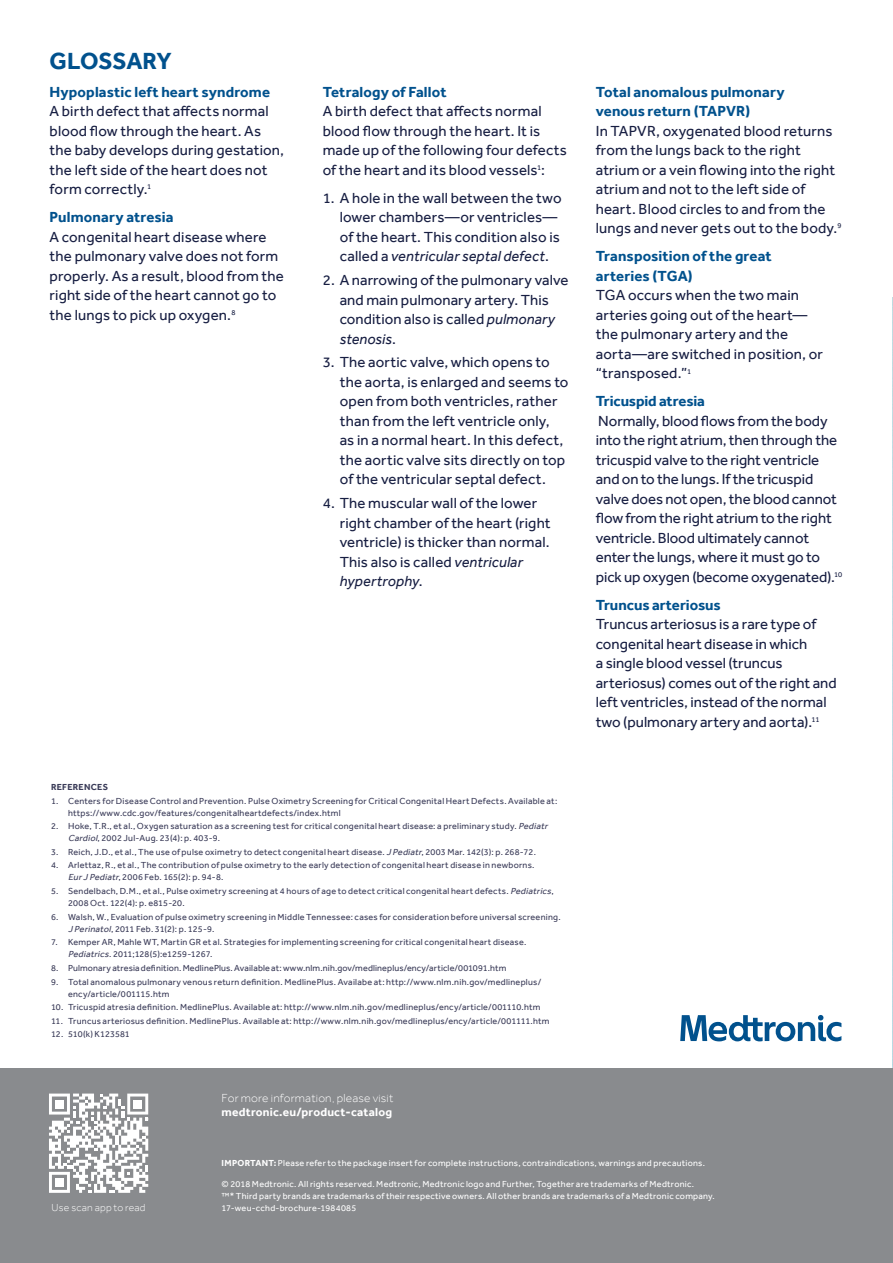
<style>
.page{position:relative;width:893px;height:1263px;background:#fff}
.page>*{position:absolute;margin:0;border:0;box-sizing:border-box;transform-origin:0 0}
.t1{font:700 24px "Effra";letter-spacing:-.01em;color:#01518d}
.t2{font:15px/19.5px "Effra";letter-spacing:.01em;color:#171e42}
.t3{font:700 15px/19.5px "Effra";letter-spacing:.01em;color:#01518d}
.t4{font:700 15px "Effra";letter-spacing:-.01em;color:#01518d}
.t5{font:300 12px "Effra";letter-spacing:.015em;color:#fff}
.t6{font:700 12px "Effra";letter-spacing:.02em;color:#fff}
.t7{font:300 10.5px "Effra";letter-spacing:.015em;color:#fff}
.t8{font:9px/12px "Effra";letter-spacing:.025em;color:#3a3b58}
.t9{font:9px/12px "Effra";letter-spacing:.03em;color:#fff}
.t10{font:9px "Effra";color:#3a3b58}
.t11{font:700 9px "Effra";letter-spacing:.03em;color:#3a3b58}
.s1{font-style:italic}
.s2{font-weight:700}
</style>
<div class="page">
<img style="left:892px;top:298px;width:1px;height:965px">
<svg style="left:680px;top:1015px;width:161px;height:26px"></svg>
<div style="left:0;top:1068px;width:893px;height:195px;background:#898b8e"></div>
<svg style="left:49px;top:1093px;width:99px;height:100px"></svg>
<h1 class="t1" style="left:50px;top:46px;width:124px">GLOSSARY</h1>
<p class="t3" style="left:50px;top:82px;width:222px">Hypoplastic left heart syndrome</p>
<p class="t2" style="left:50px;top:101px;width:236px">A birth defect that a昀昀ects normal blood 昀氀ow through the heart. As the baby develops during gestation, the left side of the heart does not form correctly.<sup>1</sup></p>
<p class="t3" style="left:50px;top:207px;width:126px">Pulmonary atresia</p>
<p class="t2" style="left:50px;top:227px;width:236px">A congenital heart disease where the pulmonary valve does not form properly. As a result, blood from the right side of the heart cannot go to the lungs to pick up oxygen.<sup>8</sup></p>
<p class="t3" style="left:323px;top:82px;width:125px">Tetralogy of Fallot</p>
<p class="t2" style="left:323px;top:101px;width:246px">A birth defect that a昀昀ects normal blood 昀氀ow through the heart. It is made up of the following four defects of the heart and its blood vessels<sup>1</sup>:</p>
<p class="t2" style="left:340px;top:188px;width:223px;text-indent:-17px">1. A hole in the wall between the two lower chambers—or ventricles— of the heart. This condition also is called a <span class="s1">ventricular septal defect</span>.</p>
<p class="t2" style="left:340px;top:270px;width:230px;text-indent:-17px">2. A narrowing of the pulmonary valve and main pulmonary artery. This condition also is called <span class="s1">pulmonary stenosis</span>.</p>
<p class="t2" style="left:340px;top:352px;width:230px;text-indent:-17px">3. The aortic valve, which opens to the aorta, is enlarged and seems to open from both ventricles, rather than from the left ventricle only,<br>as in a normal heart. In this defect, the aortic valve sits directly on top of the ventricular septal defect.</p>
<p class="t2" style="left:340px;top:493px;width:212px;text-indent:-17px">4. The muscular wall of the lower right chamber of the heart (right ventricle) is thicker than normal.<br>This also is called <span class="s1">ventricular hypertrophy</span>.</p>
<p class="t11" style="left:51px;top:781px;width:59px">REFERENCES</p>
<p class="t8" style="left:68px;top:794px;width:491px;text-indent:-17px">1. Centers for Disease Control and Prevention. Pulse Oximetry Screening for Critical Congenital Heart Defects. Available at: https://www.cdc.gov/features/congenitalheartdefects/index.html</p>
<p class="t8" style="left:68px;top:820px;width:483px;text-indent:-17px">2. Hoke, T.R., et al., Oxygen saturation as a screening test for critical congenital heart disease: a preliminary study. <span class="s1">Pediatr<br>Cardiol</span>, 2002 Jul-Aug. 23(4): p. 403-9.</p>
<p class="t8" style="left:51px;top:846px;width:486px">3. Reich, J.D., et al., The use of pulse oximetry to detect congenital heart disease. <span class="s1">J Pediatr</span>, 2003 Mar. 142(3): p. 268-72.</p>
<p class="t8" style="left:68px;top:859px;width:468px;text-indent:-17px">4. Arlettaz, R., et al., The contribution of pulse oximetry to the early detection of congenital heart disease in newborns.<br><span class="s1">EurJ Pediatr</span>, 2006 Feb. 165(2): p. 94-8.</p>
<p class="t8" style="left:68px;top:885px;width:487px;text-indent:-17px">5. Sendelbach, D.M., et al., Pulse oximetry screening at 4 hours of age to detect critical congenital heart defects. <span class="s1">Pediatrics</span>,<br>2008 Oct. 122(4): p. e815-20.</p>
<p class="t8" style="left:68px;top:910px;width:494px;text-indent:-17px">6. Walsh, W., Evaluation of pulse oximetry screening in Middle Tennessee: cases for consideration before universal screening.<br><span class="s1">J Perinatol</span>, 2011 Feb. 31(2): p. 125-9.</p>
<p class="t8" style="left:68px;top:936px;width:460px;text-indent:-17px">7. Kemper AR, Mahle WT, Martin GR et al. Strategies for implementing screening for critical congenital heart disease.<br><span class="s1">Pediatrics</span>. 2011;128(5):e1259-1267.</p>
<p class="t8" style="left:51px;top:962px;width:457px">8. Pulmonary atresia de昀椀nition. MedlinePlus. Available at: www.nlm.nih.gov/medlineplus/ency/article/001091.htm</p>
<p class="t8" style="left:68px;top:975px;width:475px;text-indent:-17px">9. Total anomalous pulmonary venous return de昀椀nition. MedlinePlus. Availabe at: http://www.nlm.nih.gov/medlineplus/ ency/article/001115.htm</p>
<p class="t8" style="left:51px;top:1001px;width:491px">10. Tricuspid atresia de昀椀nition. MedlinePlus. Available at: http://www.nlm.nih.gov/medlineplus/ency/article/001110.htm</p>
<p class="t8" style="left:51px;top:1015px;width:500px">11. Truncus arteriosus de昀椀nition. MedlinePlus. Available at: http://www.nlm.nih.gov/medlineplus/ency/article/001111.htm</p>
<p class="t10" style="left:51px;top:1029px;width:80px">12. 510(k) K123581</p>
<p class="t5" style="left:222px;top:1093px;width:173px">For more information, please visit</p>
<p class="t6" style="left:222px;top:1105px;width:172px">medtronic.eu/product-catalog</p>
<p class="t3" style="left:596px;top:82px;width:190px">Total anomalous pulmonary venous return (TAPVR)</p>
<p class="t2" style="left:596px;top:121px;width:247px">In TAPVR, oxygenated blood returns from the lungs back to the right atrium or a vein 昀氀owing into the right atrium and not to the left side of heart. Blood circles to and from the lungs and never gets out to the body.<sup>9</sup></p>
<p class="t3" style="left:596px;top:246px;width:177px">Transposition of the great arteries (TGA)</p>
<p class="t2" style="left:596px;top:285px;width:229px">TGA occurs when the two main arteries going out of the heart— the pulmonary artery and the aorta—are switched in position, or “transposed.”<sup>1</sup></p>
<p class="t4" style="left:596px;top:392px;width:111px">Tricuspid atresia</p>
<p class="t2" style="left:596px;top:411px;width:248px">Normally, blood 昀氀ows from the body into the right atrium, then through the tricuspid valve to the right ventricle and on to the lungs. If the tricuspid valve does not open, the blood cannot昀氀ow from the right atrium to the right ventricle. Blood ultimately cannot enter the lungs, where it must go to pick up oxygen (become oxygenated).<sup>10</sup></p>
<p class="t3" style="left:596px;top:595px;width:126px">Truncus arteriosus</p>
<p class="t2" style="left:596px;top:614px;width:242px">Truncus arteriosus is a rare type of congenital heart disease in which<br>a single blood vessel (truncus arteriosus) comes out of the right and left ventricles, instead of the normal two (pulmonary artery and aorta).<sup>11</sup></p>
<p class="t7" style="left:52px;top:1203px;width:95px">Use scan app to read</p>
<p class="t9" style="left:222px;top:1157px;width:485px"><span class="s2">IMPORTANT:</span> Please refer to the package insert for complete instructions, contraindications, warnings and precautions.</p>
<p class="t9" style="left:222px;top:1178px;width:495px">© 2018 Medtronic. All rights reserved. Medtronic, Medtronic logo and Further, Together are trademarks of Medtronic.<br>™* Third party brands are trademarks of their respective owners. All other brands are trademarks of a Medtronic company.<br>17-weu-cchd-brochure-1984085</p>
</div>
